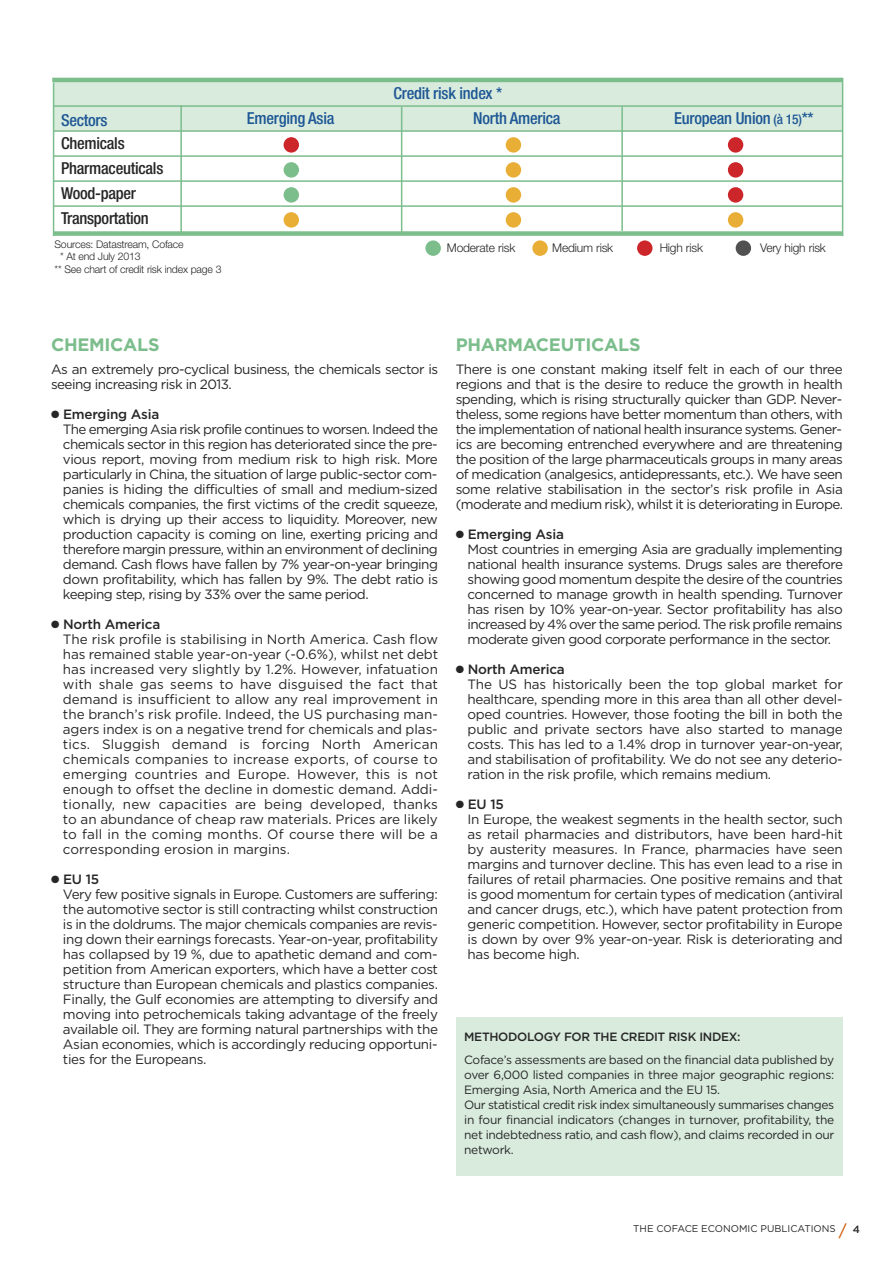
<style>
.page{position:relative;width:893px;height:1263px;background:#fff}
.page>*{position:absolute;margin:0;border:0;box-sizing:border-box;transform-origin:0 0}
.t1{font:700 18px "Gotham";letter-spacing:-.015em;color:#7cbd8c}
.t2{font:500 condensed 16.5px "Helvetica Neue LT Std";letter-spacing:-.015em;color:#1e5795}
.t3{font:500 condensed 16.5px/25px "Helvetica Neue LT Std";letter-spacing:-.015em;color:#272627}
.t4{font:13.5px/15px "Gotham";letter-spacing:-.025em;color:#272627}
.t5{font:13.5px/15px "Gotham";color:#272627}
.t6{font:12px/15px "Gotham";letter-spacing:-.025em;color:#272627}
.t7{font:300 12px "Helvetica Neue LT Std";letter-spacing:-.015em;color:#272627}
.t8{font:500 12px "Gotham";letter-spacing:-.025em;color:#272627}
.t9{font:300 10.5px "Helvetica Neue LT Std";letter-spacing:-.015em;color:#272627}
.t10{font:500 10.5px "Gotham";color:#272627}
.t11{font:9.75px "Gotham";color:#272627}
.s1{font-size:13.5px}
.s2{font-weight:500}
</style>
<div class="page">
<svg style="left:838px;top:1223px;width:9px;height:16px"></svg>
<div style="left:53px;top:82px;width:790px;height:49px;background:#d8ebdd"></div>
<hr style="left:54px;top:105px;width:788px;height:2px;background:#7cbd8c">
<hr style="left:54px;top:130px;width:788px;height:2px;background:#7cbd8c">
<hr style="left:54px;top:155px;width:788px;height:2px;background:#7cbd8c">
<hr style="left:54px;top:180px;width:788px;height:2px;background:#7cbd8c">
<hr style="left:54px;top:205px;width:788px;height:2px;background:#7cbd8c">
<hr style="left:401px;top:107px;width:1px;height:125px;background:#7cbd8c">
<hr style="left:621px;top:107px;width:2px;height:124px;background:#7cbd8c">
<div style="left:425px;top:240px;width:16px;height:16px;background:#7cbd8c;border-radius:50%"></div>
<div style="left:532px;top:240px;width:16px;height:16px;background:#e9ae35;border-radius:50%"></div>
<div style="left:637px;top:240px;width:15px;height:16px;background:#cc262b;border-radius:50%"></div>
<div style="left:736px;top:240px;width:15px;height:16px;background:#525152;border-radius:50%"></div>
<div style="left:284px;top:137px;width:15px;height:16px;background:#cc262b;border-radius:50%"></div>
<div style="left:284px;top:162px;width:15px;height:16px;background:#7cbd8c;border-radius:50%"></div>
<div style="left:284px;top:187px;width:15px;height:16px;background:#7cbd8c;border-radius:50%"></div>
<div style="left:284px;top:212px;width:15px;height:16px;background:#e9ae35;border-radius:50%"></div>
<hr style="left:842px;top:78px;width:1px;height:158px;background:#7cbd8c">
<hr style="left:53px;top:83px;width:1px;height:153px;background:#7cbd8c">
<hr style="left:180px;top:105px;width:2px;height:129px;background:#7cbd8c">
<hr style="left:52px;top:78px;width:791px;height:4px;background:#7cbd8c">
<div style="left:54px;top:231px;width:789px;height:5px;background:#7cbd8c"></div>
<div style="left:456px;top:1018px;width:387px;height:158px;background:#d8ebdd"></div>
<div style="left:506px;top:137px;width:15px;height:16px;background:#e9ae35;border-radius:50%"></div>
<div style="left:506px;top:162px;width:15px;height:16px;background:#e9ae35;border-radius:50%"></div>
<div style="left:506px;top:187px;width:15px;height:16px;background:#e9ae35;border-radius:50%"></div>
<div style="left:506px;top:212px;width:15px;height:16px;background:#e9ae35;border-radius:50%"></div>
<div style="left:728px;top:137px;width:15px;height:16px;background:#cc262b;border-radius:50%"></div>
<div style="left:728px;top:162px;width:15px;height:16px;background:#cc262b;border-radius:50%"></div>
<div style="left:728px;top:187px;width:15px;height:16px;background:#cc262b;border-radius:50%"></div>
<div style="left:728px;top:212px;width:15px;height:16px;background:#e9ae35;border-radius:50%"></div>
<p class="t2" style="left:394px;top:87px;width:110px">Credit risk index *</p>
<p class="t2" style="left:61px;top:114px;width:48px">Sectors</p>
<p class="t2" style="left:247px;top:112px;width:89px">Emerging Asia</p>
<p class="t2" style="left:473px;top:112px;width:89px">North America</p>
<p class="t2" style="left:674px;top:112px;width:141px">European Union <span class="s1">(à 15)</span>**</p>
<p class="t3" style="left:61px;top:132px;width:104px">Chemicals<br>Pharmaceuticals<br>Wood-paper<br>Transportation</p>
<p class="t7" style="left:447px;top:243px;width:70px">Moderate risk</p>
<p class="t7" style="left:552px;top:243px;width:63px">Medium risk</p>
<p class="t7" style="left:660px;top:243px;width:45px">High risk</p>
<p class="t7" style="left:760px;top:243px;width:67px">Very high risk</p>
<p class="t9" style="left:55px;top:240px;width:131px">Sources: Datastream, Coface</p>
<p class="t9" style="left:60px;top:253px;width:82px">* At end July 2013</p>
<p class="t9" style="left:55px;top:266px;width:168px">** See chart of credit risk index page 3</p>
<h1 class="t1" style="left:51px;top:334px;width:110px">CHEMICALS</h1>
<p class="t4" style="left:51px;top:362px;width:389px">As an extremely pro-cyclical business, the chemicals sector is seeing increasing risk in 2013.</p>
<p class="t4" style="left:63px;top:407px;width:377px;text-indent:-12px">● <span class="s2">Emerging Asia<br></span>The emerging Asia risk profile continues to worsen. Indeed the chemicals sector in this region has deteriorated since the pre&shy;vious report, moving from medium risk to high risk. More particularly in China, the situation of large public-sector com&shy;panies is hiding the difficulties of small and medium-sized chemicals companies, the first victims of the credit squeeze, which is drying up their access to liquidity. Moreover, new production capacity is coming on line, exerting pricing and therefore margin pressure, within an environment of declining demand. Cash flows have fallen by 7% year-on-year bringing down profitability, which has fallen by 9%. The debt ratio is keeping step, rising by 33% over the same period.</p>
<p class="t5" style="left:63px;top:617px;width:377px;text-indent:-12px">● <span class="s2">North America<br></span>The risk profile is stabilising in North America. Cash flow has remained stable year-on-year (-0.6%), whilst net debt has increased very slightly by 1.2%. However, infatuation with shale gas seems to have disguised the fact that demand is insufficient to allow any real improvement in the branch’s risk profile. Indeed, the US purchasing man&shy;agers index is on a negative trend for chemicals and plas&shy;tics. Sluggish demand is forcing North American chemicals companies to increase exports, of course to emerging countries and Europe. However, this is not enough to offset the decline in domestic demand. Addi&shy;tionally, new capacities are being developed, thanks to an abundance of cheap raw materials. Prices are likely to fall in the coming months. Of course there will be a corresponding erosion in margins.</p>
<p class="t4" style="left:63px;top:872px;width:377px;text-indent:-12px">● <span class="s2">EU 15<br></span>Very few positive signals in Europe. Customers are suffering: the automotive sector is still contracting whilst construction is in the doldrums. The major chemicals companies are revis&shy;ing down their earnings forecasts. Year-on-year, profitability has collapsed by 19 %, due to apathetic demand and com&shy;petition from American exporters, which have a better cost structure than European chemicals and plastics companies.<br>Finally, the Gulf economies are attempting to diversify and moving into petrochemicals taking advantage of the freely available oil. They are forming natural partnerships with the Asian economies, which is accordingly reducing opportuni&shy;ties for the Europeans.</p>
<h1 class="t1" style="left:456px;top:334px;width:186px">PHARMACEUTICALS</h1>
<p class="t4" style="left:456px;top:362px;width:389px;text-align:justify">There is one constant making itself felt in each of our three regions and that is the desire to reduce the growth in health spending, which is rising structurally quicker than GDP. Never&shy;theless, some regions have better momentum than others, with the implementation of national health insurance systems. Gener&shy;ics are becoming entrenched everywhere and are threatening the position of the large pharmaceuticals groups in many areas of medication (analgesics, antidepressants, etc.). We have seen some relative stabilisation in the sector’s risk profile in Asia (moderate and medium risk), whilst it is deteriorating in Europe.</p>
<p class="t4" style="left:468px;top:527px;width:377px;text-indent:-12px">● <span class="s2">Emerging Asia<br></span>Most countries in emerging Asia are gradually implementing national health insurance systems. Drugs sales are therefore showing good momentum despite the desire of the countries concerned to manage growth in health spending. Turnover has risen by 10% year-on-year. Sector profitability has also increased by 4% over the same period. The risk profile remains moderate given good corporate performance in the sector.</p>
<p class="t4" style="left:468px;top:662px;width:377px;text-indent:-12px">● <span class="s2">North America<br></span>The US has historically been the top global market for healthcare, spending more in this area than all other devel&shy;oped countries. However, those footing the bill in both the public and private sectors have also started to manage costs. This has led to a 1.4% drop in turnover year-on-year, and stabilisation of profitability. We do not see any deterio&shy;ration in the risk profile, which remains medium.</p>
<p class="t4" style="left:468px;top:797px;width:377px;text-indent:-12px">● <span class="s2">EU 15<br></span>In Europe, the weakest segments in the health sector, such as retail pharmacies and distributors, have been hard-hit by austerity measures. In France, pharmacies have seen margins and turnover decline. This has even lead to a rise in failures of retail pharmacies. One positive remains and that is good momentum for certain types of medication (antiviral and cancer drugs, etc.), which have patent protection from generic competition. However, sector profitability in Europe is down by over 9% year-on-year. Risk is deteriorating and has become high.</p>
<p class="t8" style="left:464px;top:1030px;width:278px">METHODOLOGY FOR THE CREDIT RISK INDEX:</p>
<p class="t6" style="left:464px;top:1053px;width:372px">Coface’s assessments are based on the financial data published by over 6,000 listed companies in three major geographic regions:<br>Emerging Asia, North America and the EU 15.<br>Our statistical credit risk index simultaneously summarises changes in four financial indicators (changes in turnover, profitability, the net indebtedness ratio, and cash flow), and claims recorded in our network.</p>
<p class="t11" style="left:633px;top:1223px;width:204px">THE COFACE ECONOMIC PUBLICATIONS</p>
<p class="t10" style="left:853px;top:1223px;width:9px">4</p>
</div>
